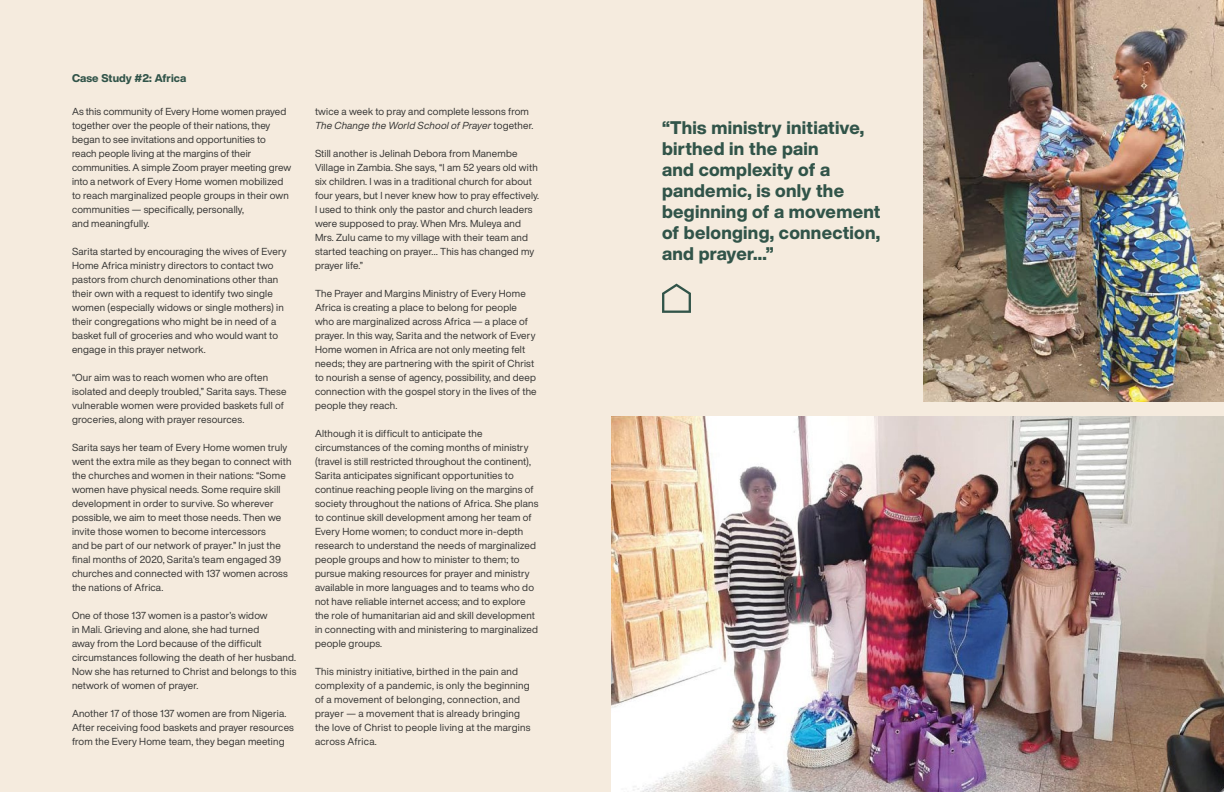
<style>
.page{position:relative;width:1224px;height:792px;background:#f5ebde}
.page>*{position:absolute;margin:0;border:0;box-sizing:border-box;transform-origin:0 0}
.t1{font:800 18px/21px "Helvetica Now Display";letter-spacing:.015em;color:#315449}
.t2{font:800 11px "Helvetica Now Display";letter-spacing:.005em;color:#315449}
.t3{font:10px/14px "Helvetica Now Display";letter-spacing:.02em;color:#343433}
.s1{font-style:italic}
</style>
<div class="page">
<img style="left:924px;top:0;width:300px;height:401px">
<img style="left:612px;top:417px;width:612px;height:375px">
<svg style="left:662px;top:284px;width:29px;height:29px"></svg>
<p class="t2" style="left:72px;top:70px;width:116px">Case Study #2: Africa</p>
<p class="t3" style="left:72px;top:104px;width:221px">As this community of Every Home women prayed together over the people of their nations, they began to see invitations and opportunities to reach people living at the margins of their communities. A simple Zoom prayer meeting grew into a network of Every Home women mobilized to reach marginalized people groups in their own communities — specifically, personally,<br>and meaningfully.</p>
<p class="t3" style="left:72px;top:244px;width:216px">Sarita started by encouraging the wives of Every Home Africa ministry directors to contact two pastors from church denominations other than their own with a request to identify two single women (especially widows or single mothers) in their congregations who might be in need of a basket full of groceries and who would want to engage in this prayer network.</p>
<p class="t3" style="left:72px;top:370px;width:216px">“Our aim was to reach women who are often isolated and deeply troubled,” Sarita says. These vulnerable women were provided baskets full of groceries, along with prayer resources.</p>
<p class="t3" style="left:72px;top:440px;width:221px">Sarita says her team of Every Home women truly went the extra mile as they began to connect with the churches and women in their nations: “Some women have physical needs. Some require skill development in order to survive. So wherever possible, we aim to meet those needs. Then we invite those women to become intercessors<br>and be part of our network of prayer.” In just the final months of 2020, Sarita’s team engaged 39 churches and connected with 137 women across the nations of Africa.</p>
<p class="t3" style="left:72px;top:608px;width:226px">One of those 137 women is a pastor’s widow<br>in Mali. Grieving and alone, she had turned<br>away from the Lord because of the difficult circumstances following the death of her husband.<br>Now she has returned to Christ and belongs to this network of women of prayer.</p>
<p class="t3" style="left:72px;top:706px;width:223px">Another 17 of those 137 women are from Nigeria.<br>After receiving food baskets and prayer resources from the Every Home team, they began meeting</p>
<p class="t3" style="left:315px;top:104px;width:220px">twice a week to pray and complete lessons from<br><span class="s1">The Change the World School of Prayer</span> together.</p>
<p class="t3" style="left:315px;top:146px;width:226px">Still another is Jelinah Debora from Manembe Village in Zambia. She says, “I am 52 years old with six children. I was in a traditional church for about four years, but I never knew how to pray effectively.<br>I used to think only the pastor and church leaders were supposed to pray. When Mrs. Muleya and Mrs. Zulu came to my village with their team and started teaching on prayer… This has changed my prayer life.”</p>
<p class="t3" style="left:315px;top:286px;width:223px">The Prayer and Margins Ministry of Every Home Africa is creating a place to belong for people who are marginalized across Africa — a place of prayer. In this way, Sarita and the network of Every Home women in Africa are not only meeting felt needs; they are partnering with the spirit of Christ to nourish a sense of agency, possibility, and deep connection with the gospel story in the lives of the people they reach.</p>
<p class="t3" style="left:315px;top:426px;width:225px">Although it is difficult to anticipate the circumstances of the coming months of ministry (travel is still restricted throughout the continent), Sarita anticipates significant opportunities to continue reaching people living on the margins of society throughout the nations of Africa. She plans to continue skill development among her team of Every Home women; to conduct more in-depth research to understand the needs of marginalized people groups and how to minister to them; to pursue making resources for prayer and ministry available in more languages and to teams who do not have reliable internet access; and to explore the role of humanitarian aid and skill development in connecting with and ministering to marginalized people groups.</p>
<p class="t3" style="left:315px;top:664px;width:217px">This ministry initiative, birthed in the pain and complexity of a pandemic, is only the beginning of a movement of belonging, connection, and prayer — a movement that is already bringing the love of Christ to people living at the margins across Africa.</p>
<h1 class="t1" style="left:662px;top:118px;width:220px">“This ministry initiative, birthed in the pain<br>and complexity of a pandemic, is only the beginning of a movement of belonging, connection, and prayer...”</h1>
</div>
